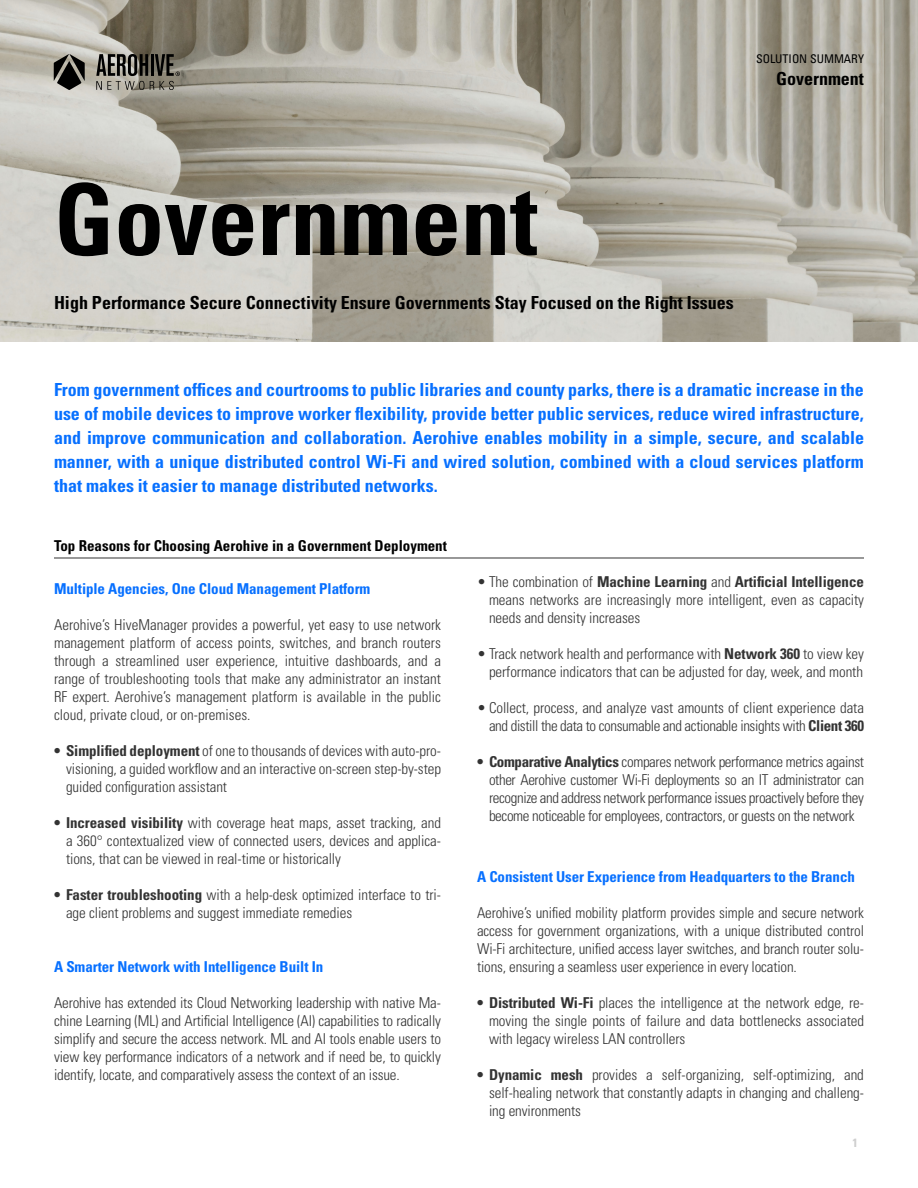
<style>
.page{position:relative;width:918px;height:1188px;background:#fff}
.page>*{position:absolute;margin:0;border:0;box-sizing:border-box;transform-origin:0 0}
.t1{font:700 condensed 99px "Univers LT Std";color:#000}
.t2{font:700 condensed 18px/24px "Univers LT Std";color:#0770ff;text-align:justify}
.t3{font:700 condensed 18px "Univers LT Std";color:#000}
.t4{font:300 condensed 15px/18px "Univers LT Std";letter-spacing:-.005em;color:#333;text-align:justify}
.t5{font:700 condensed 15px "Univers LT Std";letter-spacing:-.005em;color:#0770ff}
.t6{font:700 condensed 15px "Univers LT Std";color:#000}
.t7{font:condensed 12px "Univers LT Std";color:#000}
.t8{font:700 condensed 12px "Univers LT Std";color:#cecece}
.s1{font-weight:700}
</style>
<div class="page">
<img style="left:0;top:0;width:918px;height:342px">
<hr style="left:54px;top:558px;width:810px;height:1px;background:#333">
<svg style="left:54px;top:54px;width:31px;height:36px"></svg>
<svg style="left:96px;top:54px;width:84px;height:36px;background:#69665d"></svg>
<p class="t7" style="left:756px;top:51px;width:110px">SOLUTION SUMMARY</p>
<p class="t3" style="left:776px;top:68px;width:89px">Government</p>
<h1 class="t1" style="left:54px;top:159px;width:485px">Government</h1>
<p class="t3" style="left:54px;top:292px;width:681px">High Performance Secure Connectivity Ensure Governments Stay Focused on the Right Issues</p>
<p class="t2" style="left:54px;top:378px;width:812px">From government offices and courtrooms to public libraries and county parks, there is a dramatic increase in the use of mobile devices to improve worker flexibility, provide better public services, reduce wired infrastructure, and improve communication and collaboration. Aerohive enables mobility in a simple, secure, and scalable manner, with a unique distributed control Wi-Fi and wired solution, combined with a cloud services platform that makes it easier to manage distributed networks.</p>
<p class="t6" style="left:54px;top:536px;width:394px">Top Reasons for Choosing Aerohive in a Government Deployment</p>
<p class="t5" style="left:54px;top:579px;width:318px">Multiple Agencies, One Cloud Management Platform</p>
<p class="t4" style="left:54px;top:616px;width:389px">Aerohive’s HiveManager provides a powerful, yet easy to use network management platform of access points, switches, and branch routers through a streamlined user experience, intuitive dashboards, and a range of troubleshooting tools that make any administrator an instant RF expert. Aerohive’s management platform is available in the public cloud, private cloud, or on-premises.</p>
<p class="t4" style="left:66px;top:742px;width:377px;text-indent:-12px"><span class="s1">• Simplified deployment</span> of one to thousands of devices with auto-pro&shy;visioning, a guided workflow and an interactive on-screen step-by-step guided configuration assistant</p>
<p class="t4" style="left:66px;top:814px;width:377px;text-indent:-12px"><span class="s1">• Increased visibility</span> with coverage heat maps, asset tracking, and a 360° contextualized view of connected users, devices and applica&shy;tions, that can be viewed in real-time or historically</p>
<p class="t4" style="left:66px;top:886px;width:376px;text-indent:-12px"><span class="s1">• Faster troubleshooting</span> with a help-desk optimized interface to tri&shy;age client problems and suggest immediate remedies</p>
<p class="t5" style="left:54px;top:957px;width:271px">A Smarter Network with Intelligence Built In</p>
<p class="t4" style="left:54px;top:994px;width:389px">Aerohive has extended its Cloud Networking leadership with native Ma&shy;chine Learning (ML) and Artificial Intelligence (AI) capabilities to radically simplify and secure the access network. ML and AI tools enable users to view key performance indicators of a network and if need be, to quickly identify, locate, and comparatively assess the context of an issue.</p>
<p class="t4" style="left:489px;top:573px;width:377px;text-indent:-12px">• The combination of <span class="s1">Machine Learning</span> and <span class="s1">Artificial Intelligence </span>means networks are increasingly more intelligent, even as capacity needs and density increases</p>
<p class="t4" style="left:477px;top:645px;width:389px;text-align:right">• Track network health and performance with <span class="s1">Network 360</span> to view key performance indicators that can be adjusted for day, week, and month</p>
<p class="t4" style="left:477px;top:699px;width:389px;text-align:right">• Collect, process, and analyze vast amounts of client experience data and distill the data to consumable and actionable insights with <span class="s1">Client 360</span></p>
<p class="t4" style="left:489px;top:753px;width:377px;text-indent:-12px"><span class="s1">• Comparative Analytics</span> compares network performance metrics against other Aerohive customer Wi-Fi deployments so an IT administrator can recognize and address network performance issues proactively before they become noticeable for employees, contractors, or guests on the network</p>
<p class="t5" style="left:477px;top:867px;width:380px">A Consistent User Experience from Headquarters to the Branch</p>
<p class="t4" style="left:477px;top:904px;width:389px">Aerohive’s unified mobility platform provides simple and secure network access for government organizations, with a unique distributed control Wi-Fi architecture, unified access layer switches, and branch router solu&shy;tions, ensuring a seamless user experience in every location.</p>
<p class="t4" style="left:489px;top:994px;width:377px;text-indent:-12px"><span class="s1">• Distributed Wi-Fi</span> places the intelligence at the network edge, re&shy;moving the single points of failure and data bottlenecks associated with legacy wireless LAN controllers</p>
<p class="t4" style="left:489px;top:1066px;width:376px;text-indent:-12px"><span class="s1">• Dynamic mesh</span> provides a self-organizing, self-optimizing, and self-healing network that constantly adapts in changing and challeng&shy;ing environments</p>
<p class="t8" style="left:852px;top:1136px;width:7px">1</p>
</div>
